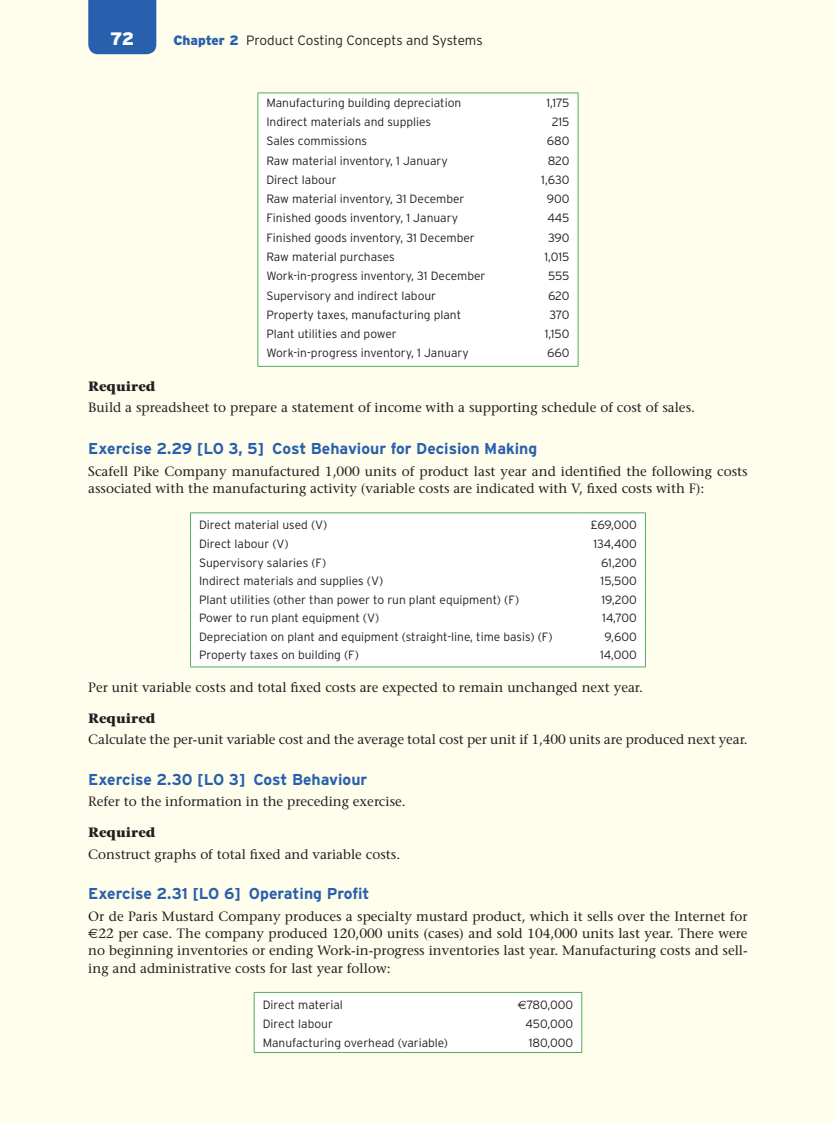
<style>
.page{position:relative;width:835px;height:1122px;background:#fff}
.page>*{position:absolute;margin:0;border:0;box-sizing:border-box;transform-origin:0 0}
.t1{font:900 18px "Interstate";color:#fff}
.t2{font:700 15.75px "Interstate";color:#2960ad}
.t3{font:13.5px/17.2px "Stone Serif";color:#231f20}
.t4{font:300 13.5px "Interstate";color:#231f20}
.t5{font:700 13.5px "Stone Serif";color:#231f20}
.t6{font:300 12px "Interstate";color:#231f20}
.s1{font-weight:900;color:#2960ad}
.s2{font-family:"Euro Sans"}
.s3{font-family:"Euro Sans";font-weight:400}
</style>
<div class="page">
<div style="left:0;top:0;width:832px;height:1121px;background:#fffdec"></div>
<hr style="left:832px;top:0;width:3px;height:1121px;background:#fffdec">
<div style="left:88px;top:0;width:68px;height:54px;background:#2960ad"></div>
<div style="left:258px;top:93px;width:319px;height:273px;background:#fff"></div>
<svg style="left:257px;top:93px;width:1px;height:273px"></svg>
<svg style="left:577px;top:93px;width:1px;height:273px"></svg>
<hr style="left:257px;top:366px;width:321px;height:1px;background:#52aa58">
<hr style="left:257px;top:92px;width:321px;height:1px;background:#52aa58">
<div style="left:191px;top:513px;width:454px;height:153px;background:#fff"></div>
<hr style="left:190px;top:512px;width:392px;height:1px;background:#52aa58">
<hr style="left:582px;top:512px;width:63px;height:1px;background:#52aa58">
<svg style="left:190px;top:513px;width:1px;height:153px"></svg>
<svg style="left:645px;top:513px;width:1px;height:153px"></svg>
<hr style="left:190px;top:666px;width:455px;height:1px;background:#52aa58">
<hr style="left:254px;top:991px;width:260px;height:1px;background:#52aa58">
<hr style="left:514px;top:991px;width:68px;height:1px;background:#52aa58">
<div style="left:254px;top:992px;width:328px;height:59px;background:#fff"></div>
<hr style="left:254px;top:1051px;width:328px;height:1px;background:#52aa58">
<h1 class="t1" style="left:110px;top:32px;width:26px">72</h1>
<p class="t4" style="left:173px;top:35px;width:311px"><span class="s1">Chapter 2</span> Product Costing Concepts and Systems</p>
<p class="t6" style="left:266px;top:98px;width:196px">Manufacturing building depreciation</p>
<p class="t6" style="left:546px;top:98px;width:25px">1,175</p>
<p class="t6" style="left:266px;top:117px;width:166px">Indirect materials and supplies</p>
<p class="t6" style="left:551px;top:117px;width:19px">215</p>
<p class="t6" style="left:266px;top:137px;width:102px">Sales commissions</p>
<p class="t6" style="left:547px;top:137px;width:24px">680</p>
<p class="t6" style="left:266px;top:156px;width:183px">Raw material inventory, 1 January</p>
<p class="t6" style="left:548px;top:156px;width:23px">820</p>
<p class="t6" style="left:266px;top:175px;width:72px">Direct labour</p>
<p class="t6" style="left:541px;top:175px;width:30px">1,630</p>
<p class="t6" style="left:266px;top:194px;width:200px">Raw material inventory, 31 December</p>
<p class="t6" style="left:546px;top:194px;width:24px">900</p>
<p class="t6" style="left:266px;top:214px;width:193px">Finished goods inventory, 1 January</p>
<p class="t6" style="left:547px;top:214px;width:24px">445</p>
<p class="t6" style="left:266px;top:233px;width:210px">Finished goods inventory, 31 December</p>
<p class="t6" style="left:548px;top:233px;width:23px">390</p>
<p class="t6" style="left:266px;top:252px;width:130px">Raw material purchases</p>
<p class="t6" style="left:544px;top:252px;width:27px">1,015</p>
<p class="t6" style="left:266px;top:271px;width:221px">Work-in-progress inventory, 31 December</p>
<p class="t6" style="left:548px;top:271px;width:23px">555</p>
<p class="t6" style="left:266px;top:291px;width:171px">Supervisory and indirect labour</p>
<p class="t6" style="left:548px;top:291px;width:23px">620</p>
<p class="t6" style="left:266px;top:310px;width:196px">Property taxes, manufacturing plant</p>
<p class="t6" style="left:549px;top:310px;width:22px">370</p>
<p class="t6" style="left:266px;top:329px;width:132px">Plant utilities and power</p>
<p class="t6" style="left:545px;top:329px;width:26px">1,150</p>
<p class="t6" style="left:266px;top:348px;width:204px">Work-in-progress inventory, 1 January</p>
<p class="t6" style="left:547px;top:348px;width:24px">660</p>
<p class="t5" style="left:88px;top:380px;width:69px">Required</p>
<p class="t3" style="left:88px;top:400px;width:608px">Build a spreadsheet to prepare a statement of income with a supporting schedule of cost of sales.</p>
<p class="t2" style="left:88px;top:443px;width:450px">Exercise 2.29 [LO 3, 5] Cost Behaviour for Decision Making</p>
<p class="t3" style="left:88px;top:463px;width:661px">Scafell Pike Company manufactured 1,000 units of product last year and identified the following costs associated with the manufacturing activity (variable costs are indicated with V, fixed costs with F):</p>
<p class="t6" style="left:199px;top:520px;width:130px">Direct material used (V)</p>
<p class="t6" style="left:590px;top:520px;width:48px">£69,000</p>
<p class="t6" style="left:199px;top:539px;width:91px">Direct labour (V)</p>
<p class="t6" style="left:593px;top:539px;width:45px">134,400</p>
<p class="t6" style="left:199px;top:557px;width:129px">Supervisory salaries (F)</p>
<p class="t6" style="left:601px;top:557px;width:37px">61,200</p>
<p class="t6" style="left:199px;top:576px;width:186px">Indirect materials and supplies (V)</p>
<p class="t6" style="left:600px;top:576px;width:38px">15,500</p>
<p class="t6" style="left:199px;top:594px;width:321px">Plant utilities (other than power to run plant equipment) (F)</p>
<p class="t6" style="left:601px;top:594px;width:37px">19,200</p>
<p class="t6" style="left:199px;top:613px;width:182px">Power to run plant equipment (V)</p>
<p class="t6" style="left:602px;top:613px;width:36px">14,700</p>
<p class="t6" style="left:199px;top:631px;width:355px">Depreciation on plant and equipment (straight-line, time basis) (F)</p>
<p class="t6" style="left:604px;top:631px;width:34px">9,600</p>
<p class="t6" style="left:199px;top:650px;width:161px">Property taxes on building (F)</p>
<p class="t6" style="left:600px;top:650px;width:38px">14,000</p>
<p class="t3" style="left:88px;top:680px;width:556px">Per unit variable costs and total fixed costs are expected to remain unchanged next year.</p>
<p class="t5" style="left:88px;top:712px;width:69px">Required</p>
<p class="t3" style="left:88px;top:732px;width:661px">Calculate the per-unit variable cost and the average total cost per unit if 1,400 units are produced next year.</p>
<p class="t2" style="left:88px;top:773px;width:280px">Exercise 2.30 [LO 3] Cost Behaviour</p>
<p class="t3" style="left:88px;top:794px;width:319px">Refer to the information in the preceding exercise.</p>
<p class="t5" style="left:88px;top:827px;width:69px">Required</p>
<p class="t3" style="left:88px;top:846px;width:313px">Construct graphs of total fixed and variable costs.</p>
<p class="t2" style="left:88px;top:887px;width:283px">Exercise 2.31 [LO 6] Operating Profit</p>
<p class="t3" style="left:88px;top:908px;width:661px;text-align:justify">Or de Paris Mustard Company produces a specialty mustard product, which it sells over the Internet for <span class="s2">€</span>22 per case. The company produced 120,000 units (cases) and sold 104,000 units last year. There were no beginning inventories or ending Work-in-progress inventories last year. Manufacturing costs and sell&shy;ing and administrative costs for last year follow:</p>
<p class="t6" style="left:263px;top:999px;width:82px">Direct material</p>
<p class="t6" style="left:517px;top:999px;width:57px"><span class="s3">€</span>780,000</p>
<p class="t6" style="left:263px;top:1019px;width:72px">Direct labour</p>
<p class="t6" style="left:525px;top:1019px;width:49px">450,000</p>
<p class="t6" style="left:263px;top:1038px;width:187px">Manufacturing overhead (variable)</p>
<p class="t6" style="left:529px;top:1038px;width:46px">180,000</p>
</div>
